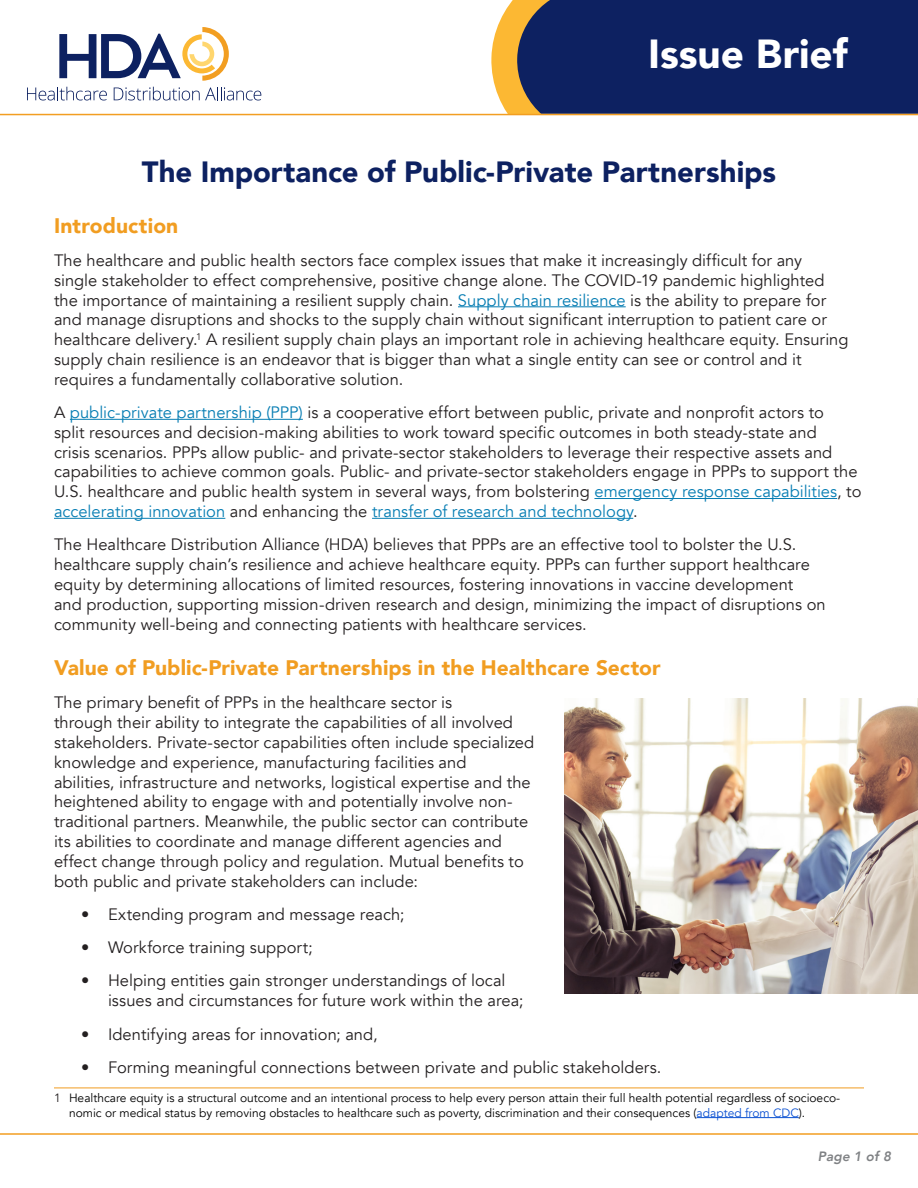
<style>
.page{position:relative;width:918px;height:1188px;background:#fff}
.page>*{position:absolute;margin:0;border:0;box-sizing:border-box;transform-origin:0 0}
.t1{font:900 40.5px "Avenir";color:#fff}
.t2{font:900 29.25px "Avenir";color:#0d2161}
.Body_-_Headers{font:900 21px "Avenir";letter-spacing:.005em;color:#f19d21}
.Body_-_text{font:16.5px/19.8px "Avenir";color:#231f20}
.t3{font:italic 800 13.5px "Avenir";letter-spacing:.01em;color:#808285}
.Body_-_footnote{font:12px/14.4px "Avenir";color:#000}
.s1{color:#067db3}
.s2{color:#231f20}
.s3{color:#094fd1}
</style>
<div class="page">
<div style="left:660px;top:0;width:258px;height:114px;background:#0d2161"></div>
<svg style="left:490px;top:0;width:170px;height:114px;background:#404460"></svg>
<hr style="left:0;top:114px;width:918px;height:1px;background:#f29e21">
<svg style="left:27px;top:87px;width:80px;height:13px"></svg>
<svg style="left:114px;top:87px;width:147px;height:13px"></svg>
<svg style="left:59px;top:27px;width:170px;height:54px"></svg>
<hr style="left:458px;top:306px;width:168px;height:1px;background:#067db3">
<hr style="left:70px;top:419px;width:233px;height:1px;background:#067db3">
<hr style="left:594px;top:498px;width:243px;height:1px;background:#067db3">
<hr style="left:54px;top:518px;width:171px;height:1px;background:#067db3">
<hr style="left:372px;top:518px;width:261px;height:1px;background:#067db3">
<hr style="left:54px;top:1088px;width:810px;height:1px;background:#f19d21">
<hr style="left:697px;top:1117px;width:102px;height:1px;background:#094fd1">
<hr style="left:0;top:1133px;width:918px;height:2px;background:#f29e21">
<img style="left:565px;top:699px;width:353px;height:295px">
<h1 class="t1" style="left:648px;top:19px;width:201px">Issue Brief</h1>
<p class="t2" style="left:142px;top:147px;width:636px">The Importance of Public-Private Partnerships</p>
<p class="Body_-_Headers" style="left:54px;top:207px;width:126px">Introduction</p>
<p class="Body_-_text" style="left:54px;top:251px;width:796px">The healthcare and public health sectors face complex issues that make it increasingly difficult for any single stakeholder to effect comprehensive, positive change alone. The COVID-19 pandemic highlighted the importance of maintaining a resilient supply chain. <span class="s1">Supply chain resilience</span> is the ability to prepare for and manage disruptions and shocks to the supply chain without significant interruption to patient care or healthcare delivery.<sup>1</sup> A resilient supply chain plays an important role in achieving healthcare equity. Ensuring supply chain resilience is an endeavor that is bigger than what a single entity can see or control and it requires a fundamentally collaborative solution.</p>
<p class="Body_-_text" style="left:54px;top:403px;width:809px">A <span class="s1">public-private partnership (PPP)</span> is a cooperative effort between public, private and nonprofit actors to<br>split resources and decision-making abilities to work toward specific outcomes in both steady-state and<br>crisis scenarios. PPPs allow public- and private-sector stakeholders to leverage their respective assets and capabilities to achieve common goals. Public- and private-sector stakeholders engage in PPPs to support the U.S. healthcare and public health system in several ways, from bolstering <span class="s1">emergency response capabilities</span>, to <span class="s1">accelerating innovation</span> and enhancing the <span class="s1">transfer of research and technology</span>.</p>
<p class="Body_-_text" style="left:54px;top:535px;width:773px">The Healthcare Distribution Alliance (HDA) believes that PPPs are an effective tool to bolster the U.S. healthcare supply chain’s resilience and achieve healthcare equity. PPPs can further support healthcare equity by determining allocations of limited resources, fostering innovations in vaccine development<br>and production, supporting mission-driven research and design, minimizing the impact of disruptions on community well-being and connecting patients with healthcare services.</p>
<p class="Body_-_Headers" style="left:54px;top:650px;width:608px">Value of Public-Private Partnerships in the Healthcare Sector</p>
<p class="Body_-_text" style="left:54px;top:693px;width:482px">The primary benefit of PPPs in the healthcare sector is<br>through their ability to integrate the capabilities of all involved stakeholders. Private-sector capabilities often include specialized knowledge and experience, manufacturing facilities and<br>abilities, infrastructure and networks, logistical expertise and the heightened ability to engage with and potentially involve non&shy;traditional partners. Meanwhile, the public sector can contribute its abilities to coordinate and manage different agencies and effect change through policy and regulation. Mutual benefits to both public and private stakeholders can include:</p>
<p class="Body_-_text" style="left:81px;top:905px;width:325px">• Extending program and message reach;</p>
<p class="Body_-_text" style="left:81px;top:938px;width:233px">• Workforce training support;</p>
<p class="Body_-_text" style="left:108px;top:971px;width:417px;text-indent:-27px">• Helping entities gain stronger understandings of local issues and circumstances for future work within the area;</p>
<p class="Body_-_text" style="left:81px;top:1024px;width:298px">• Identifying areas for innovation; and,</p>
<p class="Body_-_text" style="left:81px;top:1058px;width:582px">• Forming meaningful connections between private and public stakeholders.</p>
<p class="Body_-_footnote" style="left:69px;top:1091px;width:773px;text-indent:-15px"><span class="s2">1</span> Healthcare equity is a structural outcome and an intentional process to help every person attain their full health potential regardless of socioeco&shy;nomic or medical status by removing obstacles to healthcare such as poverty, discrimination and their consequences (<span class="s3">adapted from CDC</span>).</p>
<p class="t3" style="left:818px;top:1148px;width:75px">Page 1 of 8</p>
</div>
